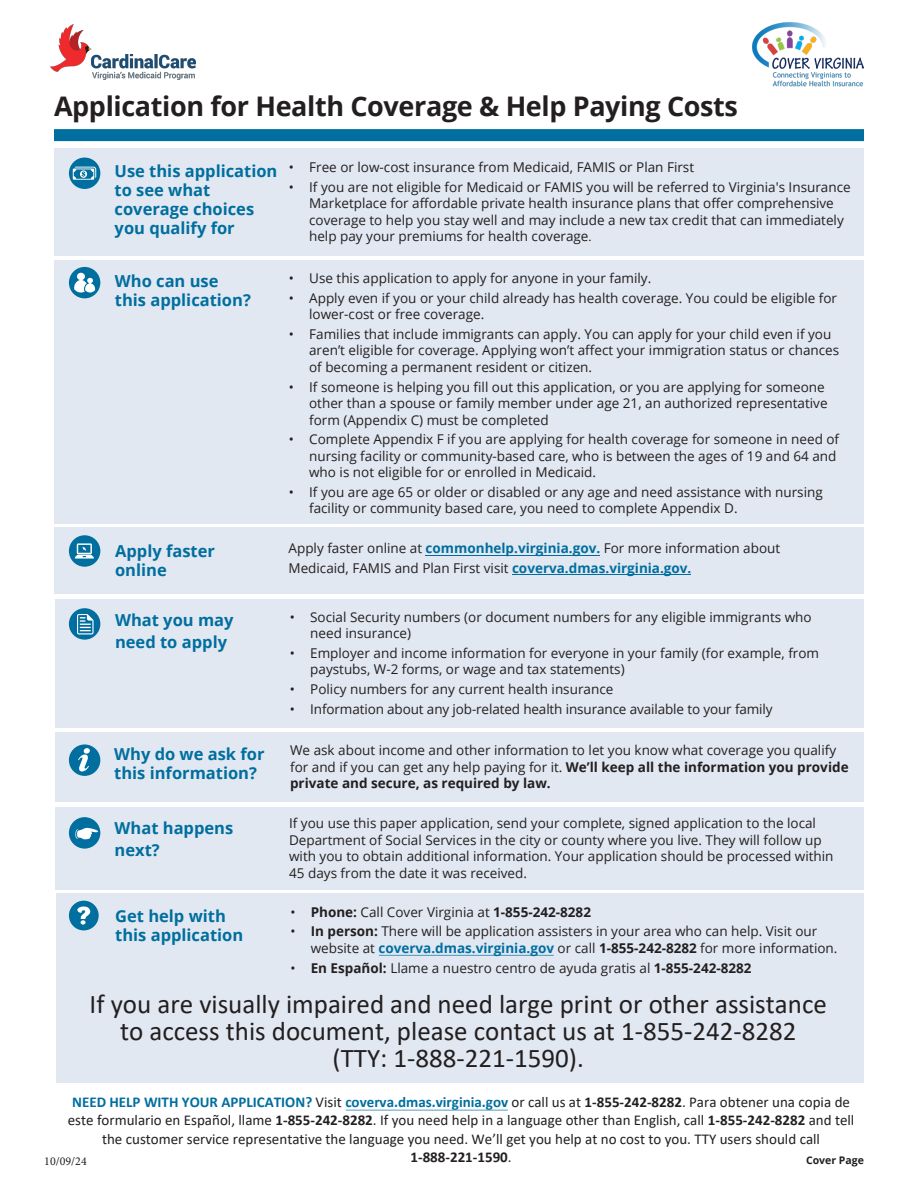
<style>
.page{position:relative;width:918px;height:1188px;background:#fff}
.page>*{position:absolute;margin:0;border:0;box-sizing:border-box;transform-origin:0 0}
.t1{font:27px/27px "Calibri";color:#231f20;text-align:center}
.t2{font:700 27px "Open Sans";letter-spacing:-.015em;color:#231f20}
.t3{font:700 16.5px/19px "Open Sans";color:#006e9f}
.t4{font:15px/18.3px "Calibri";color:#231f20;text-align:center}
.t5{font:700 15px "Calibri";color:#231f20}
.t6{font:13.5px/16.5px "Open Sans";color:#231f20}
.t7{font:12px "Minion Pro";color:#231f20}
.t8{font:700 10.5px "Open Sans";color:#231f20}
.s1{font-family:"Minion Pro"}
.s2{font-weight:700;color:#006d9e}
.s3{font-weight:700;color:#006e9f}
.s4{font-weight:700}
.s5{font-weight:400}
</style>
<div class="page">
<div style="left:54px;top:129px;width:810px;height:12px;background:#006e9f"></div>
<img style="left:753px;top:23px;width:110px;height:64px">
<div style="left:55px;top:148px;width:809px;height:108px;background:#e1e8f1"></div>
<div style="left:54px;top:260px;width:810px;height:263px;background:#e1e8f1"></div>
<div style="left:54px;top:527px;width:810px;height:67px;background:#e1e8f1"></div>
<div style="left:55px;top:599px;width:809px;height:129px;background:#e1e8f1"></div>
<div style="left:55px;top:732px;width:809px;height:70px;background:#e1e8f1"></div>
<div style="left:56px;top:807px;width:808px;height:82px;background:#e1e8f1"></div>
<div style="left:56px;top:894px;width:808px;height:189px;background:#e1e8f1"></div>
<div style="left:69px;top:158px;width:31px;height:31px;background:#006e9e;border-radius:50%"></div>
<svg style="left:73px;top:167px;width:23px;height:13px"></svg>
<div style="left:69px;top:267px;width:31px;height:31px;background:#006e9e;border-radius:50%"></div>
<svg style="left:74px;top:273px;width:21px;height:20px"></svg>
<div style="left:69px;top:535px;width:31px;height:32px;background:#006e9e;border-radius:50%"></div>
<svg style="left:75px;top:543px;width:19px;height:16px"></svg>
<div style="left:69px;top:608px;width:31px;height:32px;background:#006e9e;border-radius:50%"></div>
<svg style="left:77px;top:614px;width:17px;height:20px"></svg>
<div style="left:69px;top:744px;width:31px;height:32px;background:#006e9e;border-radius:50%"></div>
<svg style="left:78px;top:748px;width:12px;height:23px"></svg>
<div style="left:69px;top:817px;width:31px;height:32px;background:#006e9e;border-radius:50%"></div>
<svg style="left:75px;top:828px;width:23px;height:11px"></svg>
<div style="left:69px;top:901px;width:30px;height:29px;background:#006e9e;border-radius:50%"></div>
<svg style="left:77px;top:906px;width:13px;height:19px"></svg>
<img style="left:50px;top:24px;width:145px;height:55px">
<hr style="left:379px;top:955px;width:175px;height:1px;background:#006e9f">
<hr style="left:346px;top:1110px;width:162px;height:1px;background:#006e9f">
<hr style="left:426px;top:555px;width:174px;height:1px;background:#006d9e">
<hr style="left:512px;top:575px;width:179px;height:1px;background:#006e9f">
<h1 class="t2" style="left:54px;top:88px;width:686px">Application for Health Coverage &amp; Help Paying Costs</h1>
<p class="t3" style="left:115px;top:161px;width:164px">Use this application to see what coverage choices you qualify for</p>
<p class="t3" style="left:115px;top:271px;width:138px">Who can use this application?</p>
<p class="t6" style="left:289px;top:159px;width:407px">• Free or low-cost insurance from Medicaid, FAMIS or Plan First</p>
<p class="t6" style="left:309px;top:178px;width:543px;text-indent:-20px">• If you are not eligible for Medicaid or FAMIS you will be referred to Virginia's Insurance Marketplace for affordable private health insurance plans that offer comprehensive coverage to help you stay well and may include a new tax credit that can immediately help pay your premiums for health coverage<span class="s1">.</span></p>
<p class="t6" style="left:289px;top:270px;width:364px">• Use this application to apply for anyone in your family.</p>
<p class="t6" style="left:309px;top:289px;width:529px;text-indent:-20px">• Apply even if you or your child already has health coverage. You could be eligible for lower-cost or free coverage.</p>
<p class="t6" style="left:309px;top:325px;width:532px;text-indent:-20px">• Families that include immigrants can apply. You can apply for your child even if you aren’t eligible for coverage. Applying won’t affect your immigration status or chances of becoming a permanent resident or citizen.</p>
<p class="t6" style="left:309px;top:378px;width:520px;text-indent:-20px">• If someone is helping you fill out this application, or you are applying for someone other than a spouse or family member under age 21, an authorized representative form (Appendix C) must be completed</p>
<p class="t6" style="left:309px;top:431px;width:532px;text-indent:-20px">• Complete Appendix F if you are applying for health coverage for someone in need of nursing facility or community-based care, who is between the ages of 19 and 64 and who is not eligible for or enrolled in Medicaid.</p>
<p class="t6" style="left:309px;top:483px;width:515px;text-indent:-20px">• If you are age 65 or older or disabled or any age and need assistance with nursing facility or community based care, you need to complete Appendix D.</p>
<p class="t3" style="left:115px;top:541px;width:101px">Apply faster online</p>
<p class="t6" style="left:289px;top:538px;width:493px;line-height:19.5px">Apply faster online at <span class="s2">commonhelp.virginia.gov.</span> For more information about<br>Medicaid, FAMIS and Plan First visit <span class="s3">coverva.dmas.virginia.gov.</span></p>
<p class="t3" style="left:115px;top:609px;width:120px;line-height:21.5px">What you may need to apply</p>
<p class="t6" style="left:310px;top:608px;width:503px;text-indent:-20px">• Social Security numbers (or document numbers for any eligible immigrants who need insurance)</p>
<p class="t6" style="left:310px;top:644px;width:510px;text-indent:-20px">• Employer and income information for everyone in your family (for example, from paystubs, W-2 forms, or wage and tax statements)</p>
<p class="t6" style="left:290px;top:681px;width:325px">• Policy numbers for any current health insurance</p>
<p class="t6" style="left:290px;top:701px;width:484px">• Information about any job-related health insurance available to your family</p>
<p class="t3" style="left:114px;top:744px;width:152px">Why do we ask for this information?</p>
<p class="t6" style="left:290px;top:742px;width:560px">We ask about income and other information to let you know what coverage you qualify for and if you can get any help paying for it. <span class="s4">We’ll keep all the information you provide private and secure, as required by law.</span></p>
<p class="t3" style="left:115px;top:817px;width:120px;line-height:22px">What happens next?</p>
<p class="t6" style="left:289px;top:815px;width:546px">If you use this paper application, send your complete, signed application to the local Department of Social Services in the city or county where you live. They will follow up with you to obtain additional information. Your application should be processed within 45 days from the date it was received.</p>
<p class="t3" style="left:115px;top:906px;width:130px">Get help with this application</p>
<p class="t6" style="left:290px;top:904px;width:302px">• <span class="s4">Phone:</span> Call Cover Virginia at <span class="s4">1-855-242-8282</span></p>
<p class="t6" style="left:311px;top:923px;width:528px;text-indent:-20px">• <span class="s4">In person:</span> There will be application assisters in your area who can help. Visit our website at <span class="s3">coverva.dmas.virginia.gov</span> or call <span class="s4">1-855-242-8282</span> for more information.</p>
<p class="t6" style="left:290px;top:960px;width:463px">• <span class="s4">En Español:</span> Llame a nuestro centro de ayuda gratis al <span class="s4">1-855-242-8282</span></p>
<p class="t1" style="left:90px;top:989px;width:739px">If you are visually impaired and need large print or other assistance to access this document, please contact us at 1-855-242-8282 (TTY: 1-888-221-1590).</p>
<p class="t4" style="left:68px;top:1092px;width:788px"><span class="s3">NEED HELP WITH YOUR APPLICATION?</span> Visit <span class="s3">coverva.dmas.virginia.gov</span> or call us at <span class="s4">1-855-242-8282</span>. Para obtener una copia de este formulario en Español, llame <span class="s4">1-855-242-8282</span>. If you need help in a language other than English, call <span class="s4">1-855-242-8282</span> and tell the customer service representative the language you need. We’ll get you help at no cost to you. TTY users should call</p>
<p class="t5" style="left:411px;top:1146px;width:103px">1-888-221-1590<span class="s5">.</span></p>
<p class="t7" style="left:44px;top:1153px;width:44px">10/09/24</p>
<p class="t8" style="left:806px;top:1153px;width:59px">Cover Page</p>
</div>
